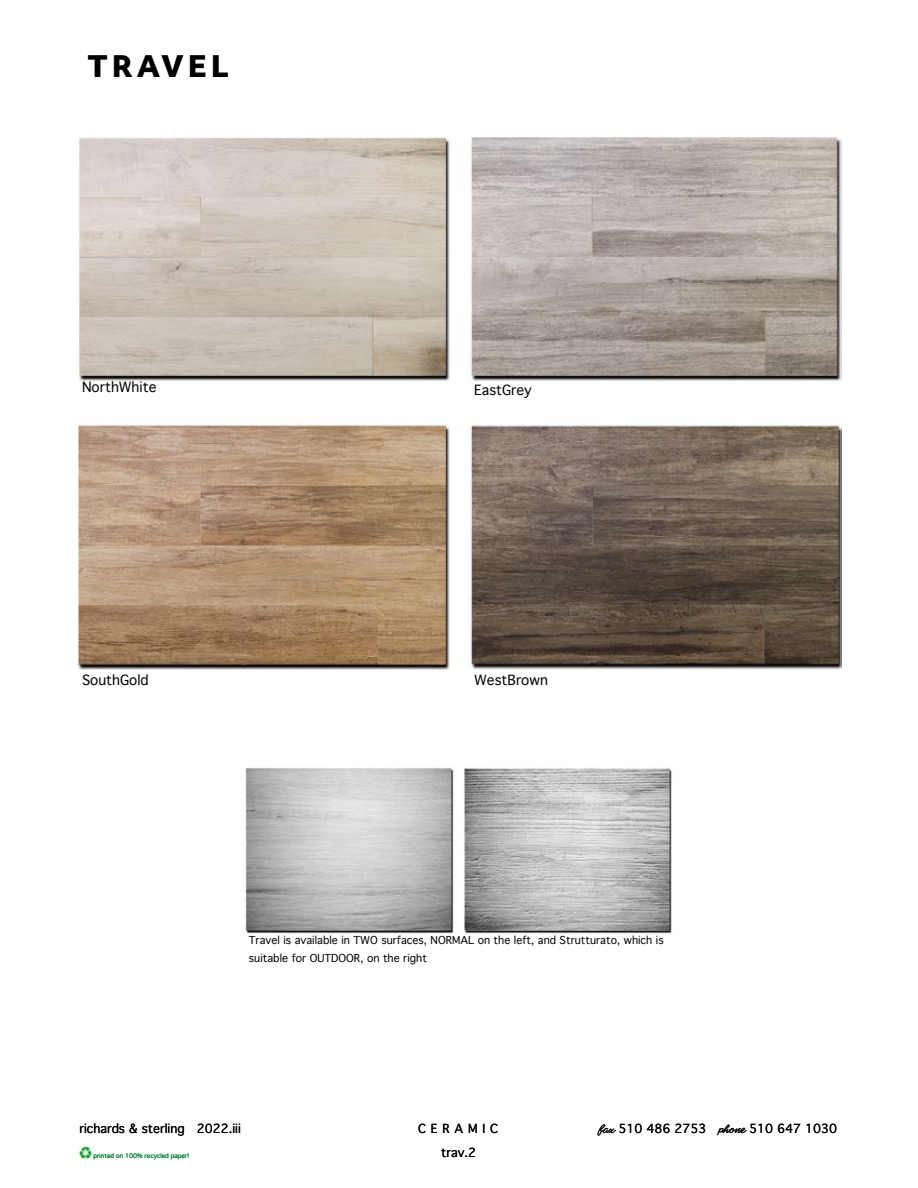
<style>
.page{position:relative;width:918px;height:1188px;background:#fff}
.page>*{position:absolute;margin:0;border:0;box-sizing:border-box;transform-origin:0 0}
.t1{font:800 28.5px "Objektiv Mk 1";letter-spacing:.13em;color:#000}
.t2{font:13.5px "Geneva";color:#000}
.t3{font:12px "Geneva";color:#000}
.t4{font:12px "Geneva";letter-spacing:.4em;color:#000}
.t5{font:10.5px/18px "Geneva";color:#000}
.t6{font:6px "Geneva";color:#007e31}
.s1{font-family:"CC Matinee Idol"}
</style>
<div class="page">
<svg style="left:79px;top:1146px;width:12px;height:13px"></svg>
<img style="left:78px;top:137px;width:764px;height:533px">
<img style="left:245px;top:768px;width:427px;height:166px">
<h1 class="t1" style="left:87px;top:46px;width:143px">TRAVEL</h1>
<p class="t2" style="left:82px;top:380px;width:76px">NorthWhite</p>
<p class="t2" style="left:474px;top:383px;width:59px">EastGrey</p>
<p class="t2" style="left:82px;top:672px;width:68px">SouthGold</p>
<p class="t2" style="left:474px;top:672px;width:75px">WestBrown</p>
<p class="t5" style="left:249px;top:931px;width:416px">Travel is available in TWO surfaces, NORMAL on the left, and Strutturato, which is suitable for OUTDOOR, on the right</p>
<p class="t3" style="left:80px;top:1122px;width:163px">richards &amp; sterling 2022.iii</p>
<p class="t4" style="left:418px;top:1122px;width:81px">CERAMIC</p>
<p class="t3" style="left:598px;top:1122px;width:240px"><span class="s1">fax</span> 510 486 2753 <span class="s1">phone</span> 510 647 1030</p>
<p class="t6" style="left:94px;top:1153px;width:97px">printed on 100% recycled paper!</p>
<p class="t3" style="left:441px;top:1146px;width:36px">trav.2</p>
</div>
